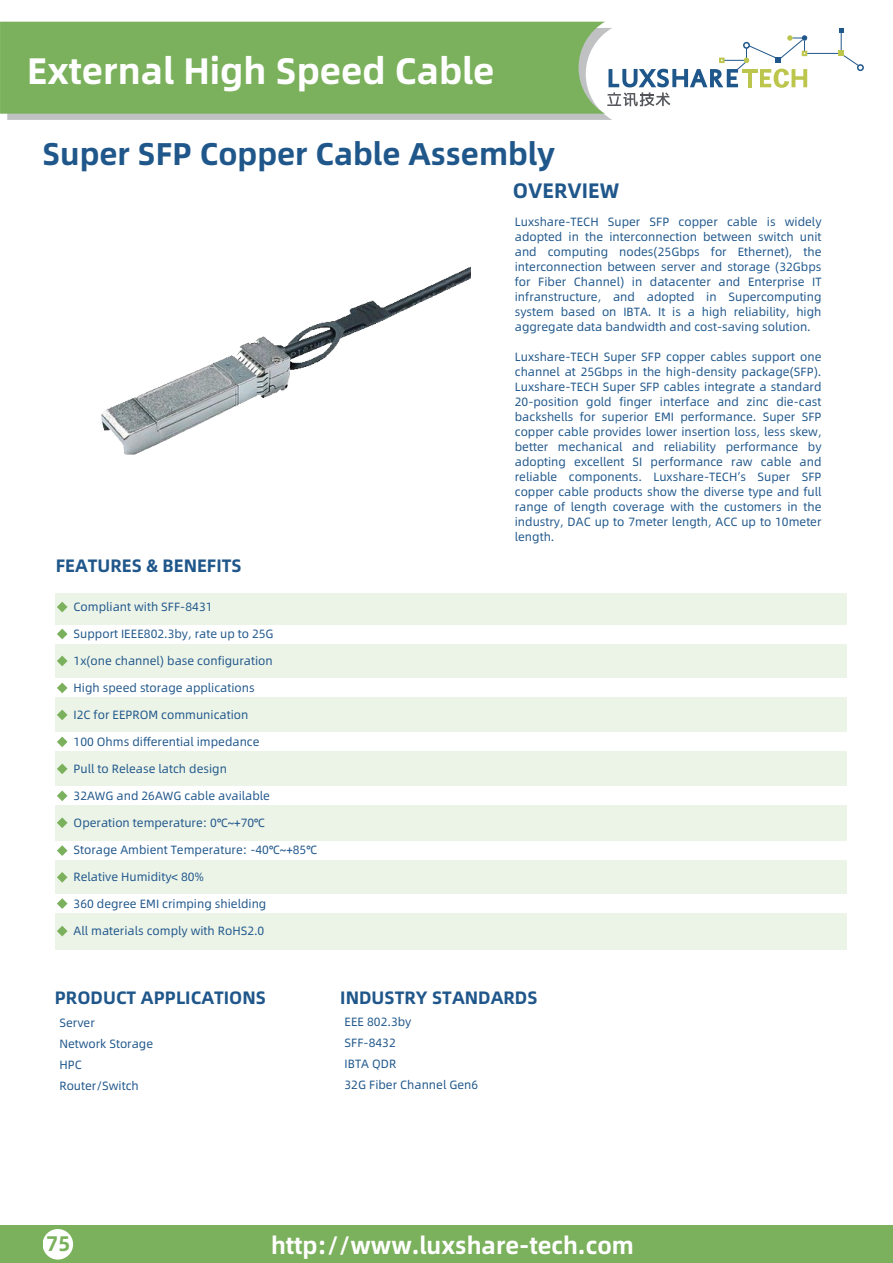
<style>
.page{position:relative;width:893px;height:1263px;background:#fff}
.page>*{position:absolute;margin:0;border:0;box-sizing:border-box;transform-origin:0 0}
.t1{font:36.9px "Alibaba Pu Hui Ti B";color:#fff}
.t2{font:31.5px "Alibaba Pu Hui Ti B";color:#20578b}
.t3{font:24.3px "Alibaba Pu Hui Ti B";color:#fff;scale:.96 1}
.t4{font:21.15px "Alibaba Pu Hui Ti B";color:#7bb15d}
.t5{font:21px "Alibaba Pu Hui Ti B";color:#20578b}
.t6{font:18px "Alibaba Pu Hui Ti B";color:#20578b}
.t7{font:12px/15px "Alibaba Pu Hui Ti R";color:#20578b;text-align:justify}
</style>
<div class="page">
<div style="left:0;top:1225px;width:893px;height:38px;background:#7bb15d"></div>
<div style="left:7px;top:28px;width:605px;height:92px;background:#bfc1c3"></div>
<div style="left:857px;top:64px;width:7px;height:7px;border:2px solid #20578b;border-radius:50%"></div>
<hr style="left:807px;top:53px;width:31px;height:1px;background:#20578b">
<svg style="left:838px;top:28px;width:26px;height:41px"></svg>
<svg style="left:607px;top:34px;width:203px;height:72px"></svg>
<div style="left:0;top:22px;width:605px;height:92px;background:#7bb15d"></div>
<div style="left:43px;top:1229px;width:30px;height:30px;background:#fff;border-radius:50%"></div>
<div style="left:55px;top:593px;width:791px;height:356px;background:#ecf4e8"></div>
<div style="left:41px;top:732px;width:809px;height:18px;background:#fff"></div>
<div style="left:41px;top:678px;width:809px;height:19px;background:#fff"></div>
<div style="left:41px;top:625px;width:809px;height:18px;background:#fff"></div>
<div style="left:41px;top:787px;width:809px;height:18px;background:#fff"></div>
<div style="left:41px;top:841px;width:805px;height:19px;background:#fff"></div>
<div style="left:41px;top:894px;width:811px;height:19px;background:#fff"></div>
<svg style="left:57px;top:817px;width:11px;height:11px"></svg>
<svg style="left:57px;top:790px;width:11px;height:11px"></svg>
<svg style="left:57px;top:763px;width:11px;height:11px"></svg>
<svg style="left:57px;top:602px;width:11px;height:10px"></svg>
<svg style="left:57px;top:629px;width:11px;height:10px"></svg>
<svg style="left:57px;top:656px;width:11px;height:10px"></svg>
<svg style="left:57px;top:683px;width:11px;height:10px"></svg>
<svg style="left:57px;top:710px;width:11px;height:10px"></svg>
<svg style="left:57px;top:736px;width:11px;height:11px"></svg>
<svg style="left:57px;top:845px;width:11px;height:11px"></svg>
<svg style="left:57px;top:872px;width:11px;height:11px"></svg>
<svg style="left:57px;top:898px;width:11px;height:11px"></svg>
<svg style="left:57px;top:926px;width:11px;height:10px"></svg>
<img style="left:101px;top:266px;width:370px;height:189px">
<h1 class="t1" style="left:27px;top:42px;width:469px">External High Speed Cable</h1>
<h2 class="t2" style="left:42px;top:129px;width:514px">Super SFP Copper Cable Assembly</h2>
<h3 class="t6" style="left:56px;top:551px;width:188px">FEATURES &amp; BENEFITS</h3>
<p class="t7" style="left:74px;top:598px;width:140px">Compliant with SFF-8431</p>
<p class="t7" style="left:74px;top:625px;width:202px">Support IEEE802.3by, rate up to 25G</p>
<p class="t7" style="left:74px;top:652px;width:201px">1x(one channel) base configuration</p>
<p class="t7" style="left:74px;top:679px;width:183px">High speed storage applications</p>
<p class="t7" style="left:74px;top:706px;width:176px">I2C for EEPROM communication</p>
<p class="t7" style="left:74px;top:733px;width:187px">100 Ohms differential impedance</p>
<p class="t7" style="left:74px;top:760px;width:155px">Pull to Release latch design</p>
<p class="t7" style="left:74px;top:787px;width:198px">32AWG and 26AWG cable available</p>
<p class="t7" style="left:74px;top:814px;width:193px">Operation temperature: 0℃~+70℃</p>
<p class="t7" style="left:74px;top:841px;width:245px">Storage Ambient Temperature: -40℃~+85℃</p>
<p class="t7" style="left:74px;top:868px;width:132px">Relative Humidity&lt; 80%</p>
<p class="t7" style="left:74px;top:895px;width:194px">360 degree EMI crimping shielding</p>
<p class="t7" style="left:74px;top:922px;width:192px">All materials comply with RoHS2.0</p>
<h3 class="t6" style="left:55px;top:983px;width:213px">PRODUCT APPLICATIONS</h3>
<p class="t7" style="left:59px;top:1011px;width:95px;line-height:21px;text-align:left">Server<br>Network Storage<br>HPC<br>Router/Switch</p>
<h3 class="t5" style="left:513px;top:174px;width:108px">OVERVIEW</h3>
<p class="t7" style="left:515px;top:214px;width:308px">Luxshare-TECH Super SFP copper cable is widely adopted in the interconnection between switch unit and computing nodes(25Gbps for Ethernet), the interconnection between server and storage (32Gbps for Fiber Channel) in datacenter and Enterprise IT infranstructure, and adopted in Supercomputing system based on IBTA. It is a high reliability, high aggregate data bandwidth and cost-saving solution.</p>
<p class="t7" style="left:515px;top:349px;width:308px">Luxshare-TECH Super SFP copper cables support one channel at 25Gbps in the high-density package(SFP).<br>Luxshare-TECH Super SFP cables integrate a standard 20-position gold finger interface and zinc die-cast backshells for superior EMI performance. Super SFP copper cable provides lower insertion loss, less skew, better mechanical and reliability performance by adopting excellent SI performance raw cable and reliable components. Luxshare-TECH’s Super SFP copper cable products show the diverse type and full range of length coverage with the customers in the industry, DAC up to 7meter length, ACC up to 10meter length.</p>
<h3 class="t6" style="left:340px;top:983px;width:199px">INDUSTRY STANDARDS</h3>
<p class="t7" style="left:345px;top:1011px;width:135px;line-height:21px;text-align:left">EEE 802.3by<br>SFF-8432<br>IBTA QDR<br>32G Fiber Channel Gen6</p>
<h3 class="t4" style="left:46px;top:1227px;width:26px">75</h3>
<h3 class="t3" style="left:271px;top:1226px;width:379px">http://www.luxshare-tech.com</h3>
</div>
